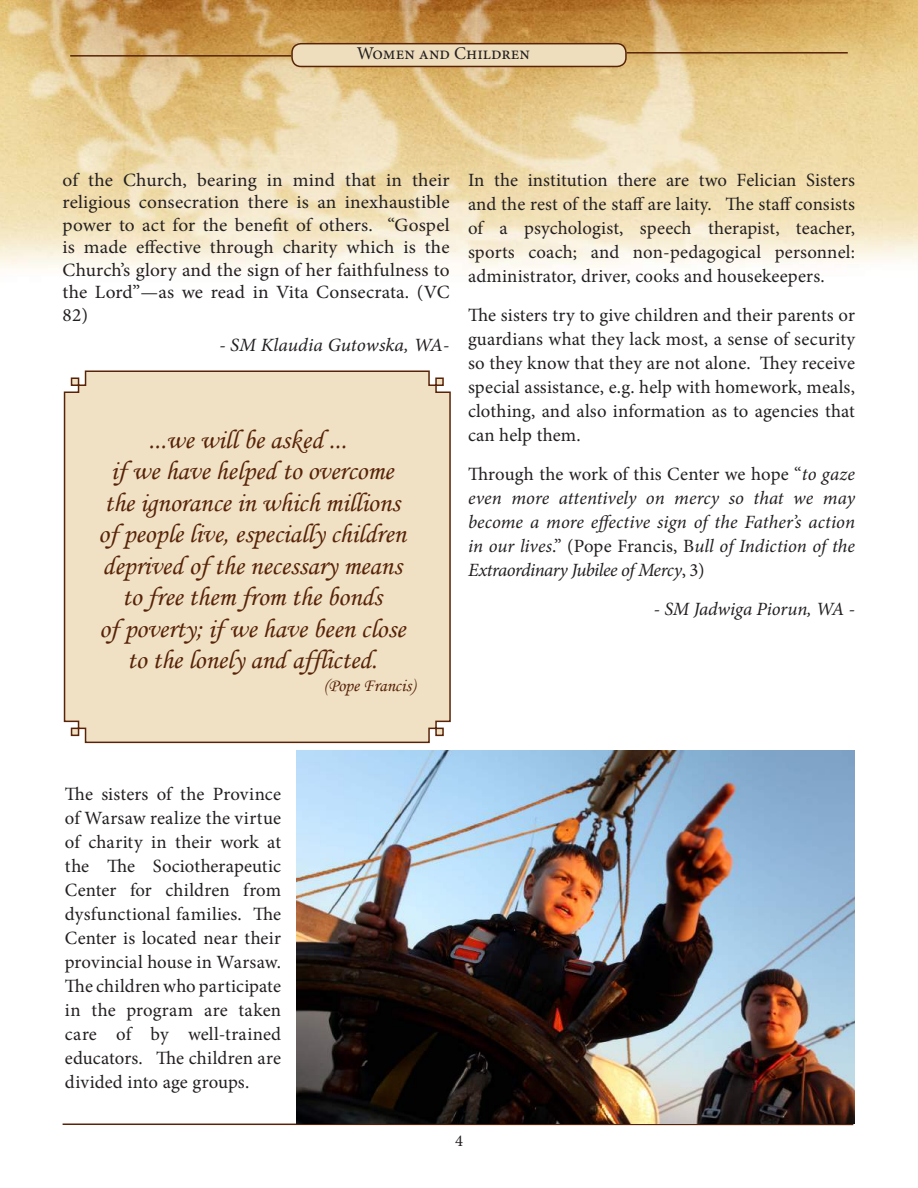
<style>
.page{position:relative;width:918px;height:1188px;background:#fff}
.page>*{position:absolute;margin:0;border:0;box-sizing:border-box;transform-origin:0 0}
.t1{font:27px/31.5px "Monotype Corsiva";color:#582307;text-align:center}
.t2{font:18.75px/24px "Minion Pro";letter-spacing:.01em;color:#231f20;text-align:justify}
.t3{font:italic 18.75px/24px "Minion Pro";letter-spacing:-.005em;color:#231f20;text-align:justify}
.t4{font:18px "Minion Pro";color:#231f20}
.t5{font:18px "Monotype Corsiva";color:#582307}
.t6{font:16.5px "Minion Pro";color:#231f20}
.s1{font-style:normal}
</style>
<div class="page">
<div style="left:63px;top:370px;width:388px;height:374px;background:#f0e1c5"></div>
<img style="left:0;top:0;width:918px;height:269px">
<div style="left:292px;top:44px;width:334px;height:22px;background:#eedebe;border-radius:9px"></div>
<div style="left:291px;top:43px;width:336px;height:24px;border:2px solid #582307;border-radius:9px"></div>
<hr style="left:70px;top:55px;width:221px;height:2px;background:#582307">
<hr style="left:627px;top:52px;width:221px;height:2px;background:#582307">
<hr style="left:63px;top:1124px;width:790px;height:1px;background:#582307">
<img style="left:296px;top:751px;width:559px;height:372px">
<p class="t4" style="left:357px;top:42px;width:175px">Women and Children</p>
<p class="t2" style="left:63px;top:169px;width:389px;line-height:22.5px">of the Church, bearing in mind that in their religious consecration there is an inexhaustible power to act for the benefit of others. “Gospel is made effective through charity which is the Church’s glory and the sign of her faithfulness to the Lord”—as we read in Vita Consecrata. (VC 82)</p>
<p class="t3" style="left:220px;top:333px;width:232px">- SM Klaudia Gutowska, WA-</p>
<p class="t1" style="left:98px;top:424px;width:309px">...we will be asked ...<br>if we have helped to overcome the ignorance in which millions of people live, especially children deprived of the necessary means to free them from the bonds<br>of poverty; if we have been close to the lonely and afflicted.</p>
<p class="t5" style="left:324px;top:674px;width:93px">(Pope Francis)</p>
<p class="t2" style="left:468px;top:168px;width:389px">In the institution there are two Felician Sisters and the rest of the staff are laity. The staff consists of a psychologist, speech therapist, teacher, sports coach; and non-pedagogical personnel: administrator, driver, cooks and housekeepers.</p>
<p class="t2" style="left:468px;top:303px;width:389px">The sisters try to give children and their parents or guardians what they lack most, a sense of security so they know that they are not alone. They receive special assistance, e.g. help with homework, meals, clothing, and also information as to agencies that can help them.</p>
<p class="t3" style="left:468px;top:462px;width:389px"><span class="s1">Through the work of this Center we hope “</span>to gaze even more attentively on mercy so that we may become a more effective sign of the Father’s action in our lives<span class="s1">.” (Pope Francis, B</span>ull of Indiction of the Extraordinary Jubilee of Mercy<span class="s1">, 3)</span></p>
<p class="t3" style="left:654px;top:597px;width:203px">- SM Jadwiga Piorun, WA -</p>
<p class="t2" style="left:65px;top:782px;width:218px">The sisters of the Province of Warsaw realize the virtue of charity in their work at the The Sociotherapeutic Center for children from dysfunctional families. The Center is located near their provincial house in Warsaw.<br>The children who participate in the program are taken care of by well-trained educators. The children are divided into age groups.</p>
<p class="t6" style="left:455px;top:1130px;width:9px">4</p>
</div>
